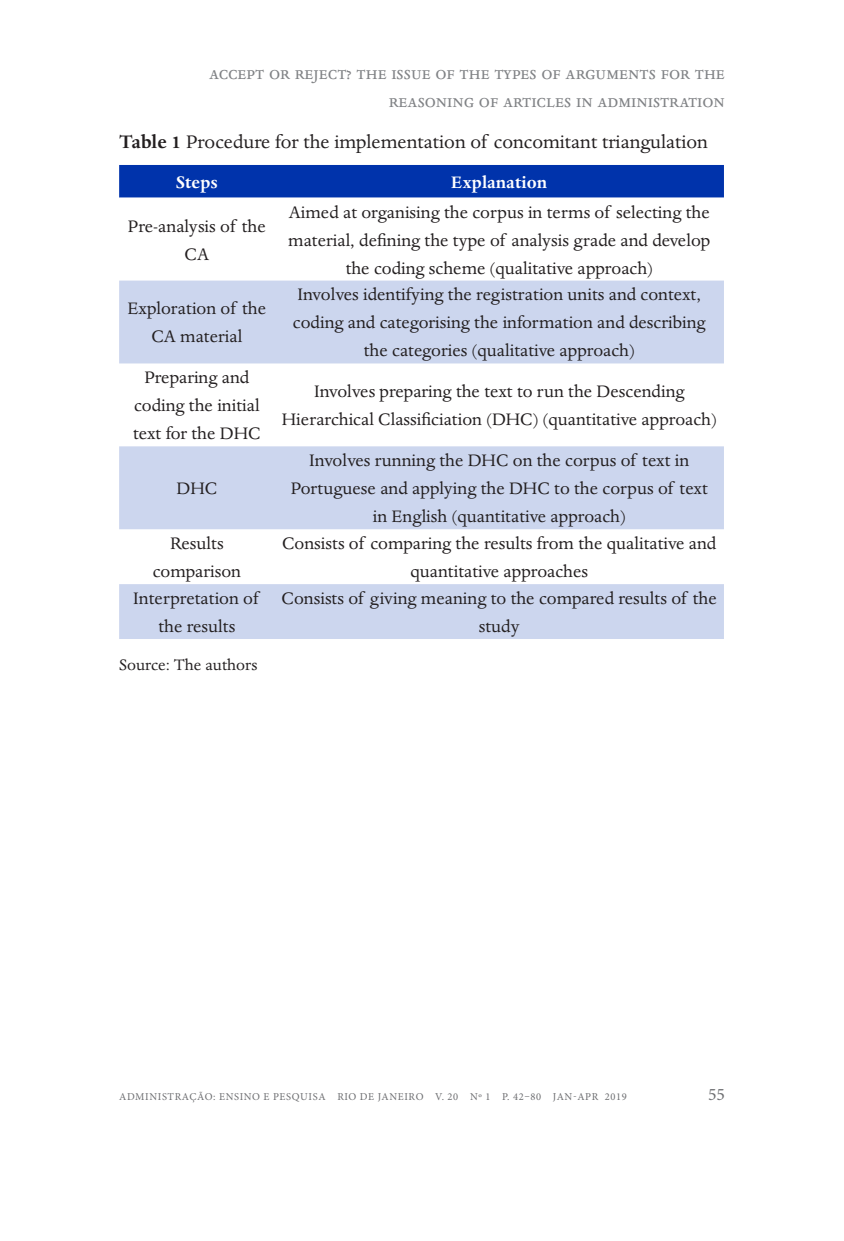
<style>
.page{position:relative;width:844px;height:1241px;background:#fff}
.page>*{position:absolute;margin:0;border:0;box-sizing:border-box;transform-origin:0 0}
.t1{font:21px/28px "Dante MT Std";color:#808285;text-align:right}
.Corpo_esquerda{font:21px "Dante MT Std";color:#231f20}
.Corpo_esquerda-2{font:19.25px/28px "Dante MT Std";color:#231f20;text-align:center}
.Corpo_esquerda-3{font:700 19.25px "Dante MT Std";color:#fff}
.Corpo_esquerda-4{font:17.5px "Dante MT Std";color:#231f20}
.t2{font:17.5px "Minion Pro";color:#6c6d70}
.t3{font:10.5px "Minion Pro";letter-spacing:.06em;color:#6c6d70}
.s1{font-weight:700}
</style>
<div class="page">
<div style="left:119px;top:165px;width:604px;height:33px;background:#0033ab"></div>
<svg style="left:119px;top:280px;width:604px;height:359px;fill:#ccd6ee"></svg>
<p class="t1" style="left:209px;top:58px;width:517px">accept or reject? the issue of the types of arguments for the reasoning of articles in administration</p>
<p class="Corpo_esquerda" style="left:119px;top:129px;width:590px"><span class="s1">Table 1</span> Procedure for the implementation of concomitant triangulation</p>
<p class="Corpo_esquerda-3" style="left:176px;top:172px;width:44px">Steps</p>
<p class="Corpo_esquerda-3" style="left:451px;top:172px;width:97px">Explanation</p>
<p class="Corpo_esquerda-2" style="left:128px;top:212px;width:139px">Pre-analysis of the<br>CA</p>
<p class="Corpo_esquerda-2" style="left:288px;top:198px;width:423px">Aimed at organising the corpus in terms of selecting the material, defining the type of analysis grade and develop the coding scheme (qualitative approach)</p>
<p class="Corpo_esquerda-2" style="left:127px;top:295px;width:140px">Exploration of the<br>CA material</p>
<p class="Corpo_esquerda-2" style="left:133px;top:363px;width:129px">Preparing and coding the initial text for the DHC</p>
<p class="Corpo_esquerda-2" style="left:176px;top:474px;width:42px">DHC</p>
<p class="Corpo_esquerda-2" style="left:293px;top:281px;width:414px">Involves identifying the registration units and context, coding and categorising the information and describing the categories (qualitative approach)</p>
<p class="Corpo_esquerda-2" style="left:282px;top:377px;width:436px">Involves preparing the text to run the Descending<br>Hierarchical Classificiation (DHC) (quantitative approach)</p>
<p class="Corpo_esquerda-2" style="left:290px;top:446px;width:418px">Involves running the DHC on the corpus of text in<br>Portuguese and applying the DHC to the corpus of text in English (quantitative approach)</p>
<p class="Corpo_esquerda-2" style="left:153px;top:529px;width:90px">Results comparison</p>
<p class="Corpo_esquerda-2" style="left:282px;top:529px;width:435px">Consists of comparing the results from the qualitative and quantitative approaches</p>
<p class="Corpo_esquerda-2" style="left:133px;top:584px;width:126px">Interpretation of the results</p>
<p class="Corpo_esquerda-2" style="left:281px;top:584px;width:436px">Consists of giving meaning to the compared results of the study</p>
<p class="Corpo_esquerda-4" style="left:119px;top:654px;width:140px">Source: The authors</p>
<p class="t3" style="left:119px;top:1089px;width:509px">ADMINISTRAÇÃO: ENSINO E PESQUISA RIO DE JANEIRO V. 20 No 1 P. 42–80 JAN-APR 2019</p>
<p class="t2" style="left:707px;top:1082px;width:18px">55</p>
</div>
